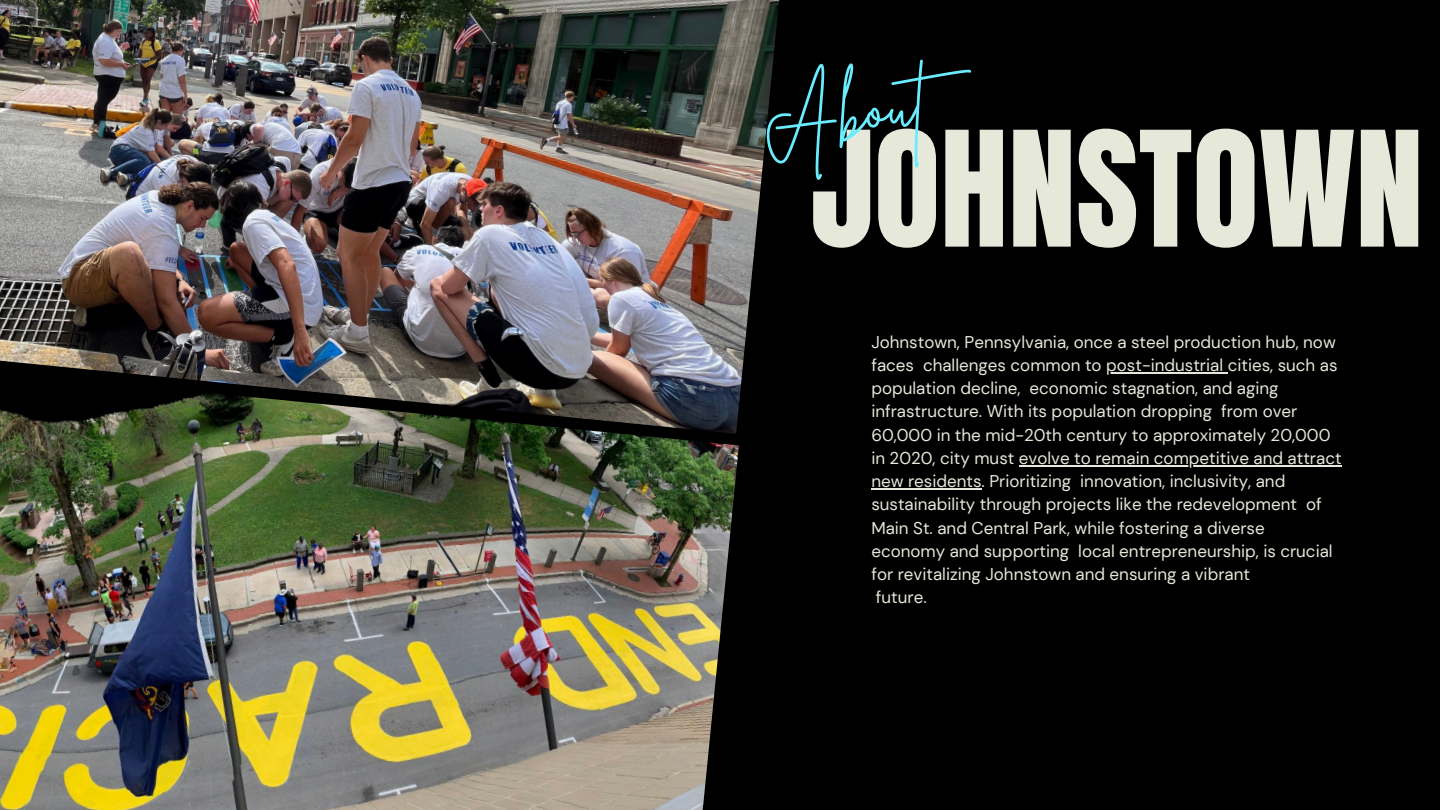
<style>
.page{position:relative;width:1440px;height:810px;background:#000}
.page>*{position:absolute;margin:0;border:0;box-sizing:border-box;transform-origin:0 0}
.t1{font:136.1px "Anton";color:#e6e8da}
.t2{font:72px "Brittany Signature";color:#6aecff}
.t3{font:17px/23.2px "DM Sans";color:#e6e8da}
</style>
<div class="page">
<img style="left:0;top:434px;width:739px;height:376px">
<hr style="left:1106px;top:372px;width:122px;height:2px;background:#e6e8da">
<hr style="left:1019px;top:465px;width:323px;height:2px;background:#e6e8da">
<hr style="left:871px;top:489px;width:111px;height:1px;background:#e6e8da">
<img style="left:0;top:0;width:780px;height:434px">
<h1 class="t2" style="left:754px;top:79px;width:166px;rotate:-9deg">About</h1>
<h2 class="t1" style="left:811px;top:92px;width:614px">JOHNSTOWN</h2>
<p class="t3" style="left:871px;top:330px;width:468px">Johnstown, Pennsylvania, once a steel production hub, now faces challenges common to post-industrial cities, such as</p>
<p class="t3" style="left:871px;top:377px;width:472px">population decline, economic stagnation, and aging infrastructure. With its population dropping from over 60,000 in the mid-20th century to approximately 20,000 in 2020, city must evolve to remain competitive and attract new residents. Prioritizing innovation, inclusivity, and sustainability through projects like the redevelopment of Main St. and Central Park, while fostering a diverse economy and supporting local entrepreneurship, is crucial for revitalizing Johnstown and ensuring a vibrant<br>future.</p>
</div>
